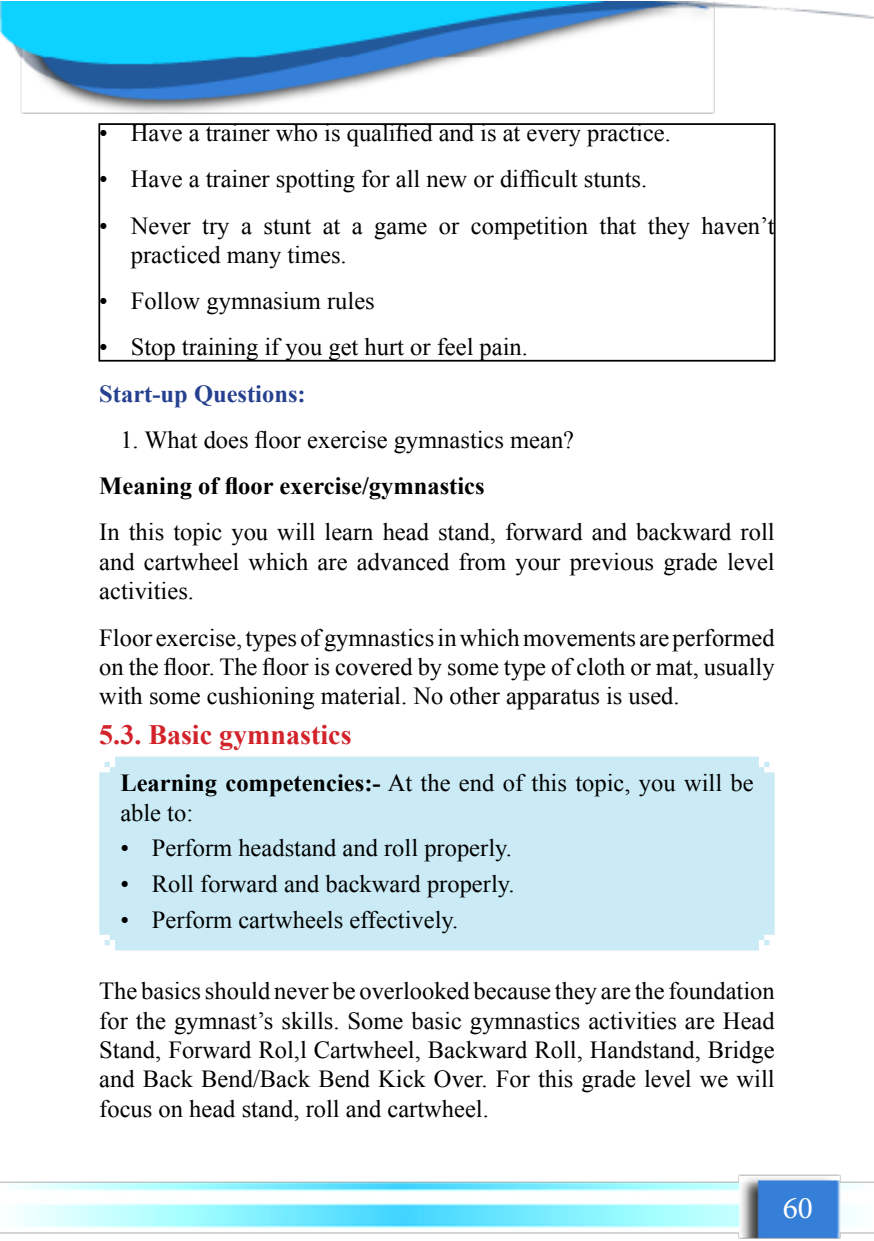
<style>
.page{position:relative;width:874px;height:1241px;background:#fff}
.page>*{position:absolute;margin:0;border:0;box-sizing:border-box;transform-origin:0 0}
.t1{font:31.5px "Minion Pro";color:#fff}
.t2{font:700 28px "Times New Roman";color:#d2232a}
.t3{font:24.5px/29.4px "Times New Roman";color:#000;text-align:justify}
.t4{font:700 24.5px "Times New Roman";color:#000}
.t5{font:700 24.5px "Times New Roman";color:#25408f}
.s1{font-weight:700}
</style>
<div class="page">
<img style="left:0;top:1px;width:873px;height:1238px">
<div style="left:98px;top:123px;width:677px;height:238px;border:2px solid #000"></div>
<div style="left:99px;top:756px;width:675px;height:194px;background:#caebf5"></div>
<p class="t3" style="left:99px;top:117px;width:573px">• Have a trainer who is qualified and is at every practice.</p>
<p class="t3" style="left:99px;top:164px;width:549px">• Have a trainer spotting for all new or difficult stunts.</p>
<p class="t3" style="left:131px;top:210px;width:645px;text-indent:-32px">• Never try a stunt at a game or competition that they haven’t practiced many times.</p>
<p class="t3" style="left:99px;top:285px;width:277px">• Follow gymnasium rules</p>
<p class="t3" style="left:99px;top:332px;width:430px">• Stop training if you get hurt or feel pain.</p>
<p class="t5" style="left:99px;top:376px;width:208px">Start-up Questions:</p>
<p class="t3" style="left:120px;top:424px;width:455px">1. What does floor exercise gymnastics mean?</p>
<p class="t4" style="left:99px;top:468px;width:386px">Meaning of floor exercise/gymnastics</p>
<p class="t3" style="left:99px;top:516px;width:676px">In this topic you will learn head stand, forward and backward roll and cartwheel which are advanced from your previous grade level activities.</p>
<p class="t3" style="left:99px;top:621px;width:676px">Floor exercise, types of gymnastics in which movements are performed on the floor. The floor is covered by some type of cloth or mat, usually with some cushioning material. No other apparatus is used.</p>
<p class="t2" style="left:99px;top:714px;width:253px">5.3. Basic gymnastics</p>
<p class="t3" style="left:120px;top:767px;width:634px"><span class="s1">Learning competencies:-</span> At the end of this topic, you will be able to:</p>
<p class="t3" style="left:120px;top:832px;width:393px">• Perform headstand and roll properly.</p>
<p class="t3" style="left:120px;top:868px;width:395px">• Roll forward and backward properly.</p>
<p class="t3" style="left:120px;top:903px;width:339px">• Perform cartwheels effectively.</p>
<p class="t3" style="left:99px;top:975px;width:676px">The basics should never be overlooked because they are the foundation for the gymnast’s skills. Some basic gymnastics activities are Head Stand, Forward Rol,l Cartwheel, Backward Roll, Handstand, Bridge and Back Bend/Back Bend Kick Over. For this grade level we will focus on head stand, roll and cartwheel.</p>
<p class="t1" style="left:782px;top:1186px;width:32px">60</p>
</div>
